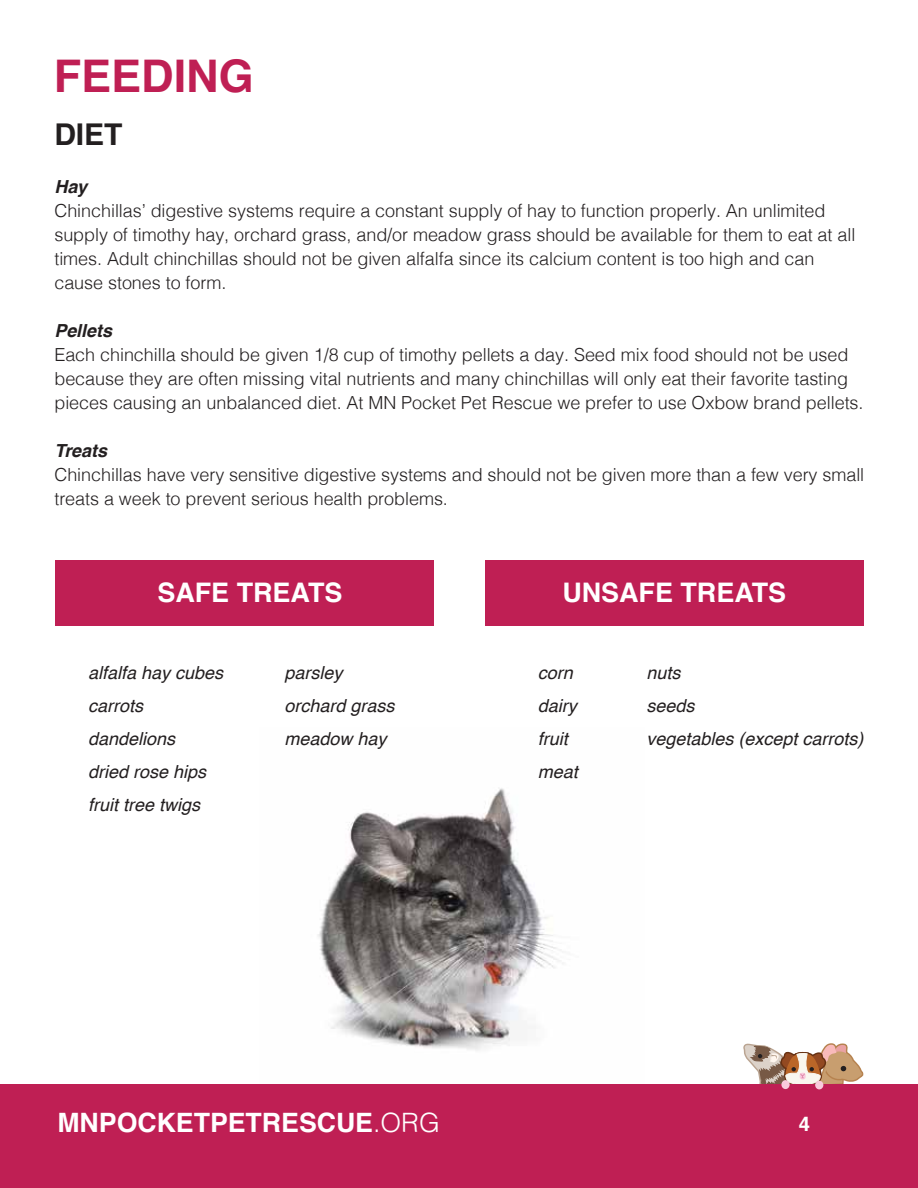
<style>
.page{position:relative;width:918px;height:1188px;background:#fff}
.page>*{position:absolute;margin:0;border:0;box-sizing:border-box;transform-origin:0 0}
.t1{font:700 45px "Helvetica";color:#bf1f54}
.t2{font:700 30px "Helvetica";color:#231f20}
.t3{font:700 27px "Helvetica";color:#fff}
.t4{font:700 26.7px "Helvetica";color:#fff}
.t5{font:700 20.25px "Helvetica";color:#fff}
.t6{font:300 18px/24px "Helvetica";letter-spacing:-.005em;color:#231f20}
.t7{font:italic 18px/33px "Helvetica";color:#231f20}
.t8{font:italic 700 18px "Helvetica";letter-spacing:-.005em;color:#231f20}
.s1{font-weight:300}
</style>
<div class="page">
<img style="left:318px;top:788px;width:245px;height:263px">
<div style="left:56px;top:561px;width:378px;height:65px;background:#bf1f54"></div>
<div style="left:485px;top:561px;width:379px;height:65px;background:#bf1f54"></div>
<svg style="left:743px;top:1043px;width:121px;height:41px"></svg>
<div style="left:0;top:1084px;width:918px;height:104px;background:#bf1f54"></div>
<div style="left:781px;top:1080px;width:9px;height:9px;background:#f9cadc;border-radius:50%"></div>
<div style="left:815px;top:1081px;width:8px;height:8px;background:#f9cadc;border-radius:50%"></div>
<h1 class="t1" style="left:54px;top:40px;width:202px">FEEDING</h1>
<h2 class="t2" style="left:54px;top:111px;width:70px">DIET</h2>
<p class="t8" style="left:54px;top:172px;width:34px">Hay</p>
<p class="t6" style="left:54px;top:198px;width:802px">Chinchillas’ digestive systems require a constant supply of hay to function properly. An unlimited supply of timothy hay, orchard grass, and/or meadow grass should be available for them to eat at all times. Adult chinchillas should not be given alfalfa since its calcium content is too high and can cause stones to form.</p>
<p class="t8" style="left:54px;top:316px;width:59px">Pellets</p>
<p class="t6" style="left:54px;top:342px;width:811px">Each chinchilla should be given 1/8 cup of timothy pellets a day. Seed mix food should not be used because they are often missing vital nutrients and many chinchillas will only eat their favorite tasting pieces causing an unbalanced diet. At MN Pocket Pet Rescue we prefer to use Oxbow brand pellets.</p>
<p class="t8" style="left:54px;top:436px;width:54px">Treats</p>
<p class="t6" style="left:54px;top:462px;width:811px">Chinchillas have very sensitive digestive systems and should not be given more than a few very small treats a week to prevent serious health problems.</p>
<h3 class="t3" style="left:157px;top:570px;width:187px">SAFE TREATS</h3>
<h3 class="t3" style="left:562px;top:570px;width:225px">UNSAFE TREATS</h3>
<p class="t7" style="left:88px;top:656px;width:137px">alfalfa hay cubes carrots dandelions<br>dried rose hips fruit tree twigs</p>
<p class="t7" style="left:538px;top:656px;width:42px">corn dairy fruit meat</p>
<p class="t7" style="left:284px;top:656px;width:112px">parsley orchard grass meadow hay</p>
<p class="t7" style="left:646px;top:656px;width:219px">nuts<br>seeds<br>vegetables (except carrots)</p>
<h3 class="t4" style="left:57px;top:1101px;width:384px">MNPOCKETPETRESCUE<span class="s1">.ORG</span></h3>
<p class="t5" style="left:799px;top:1107px;width:13px">4</p>
</div>
